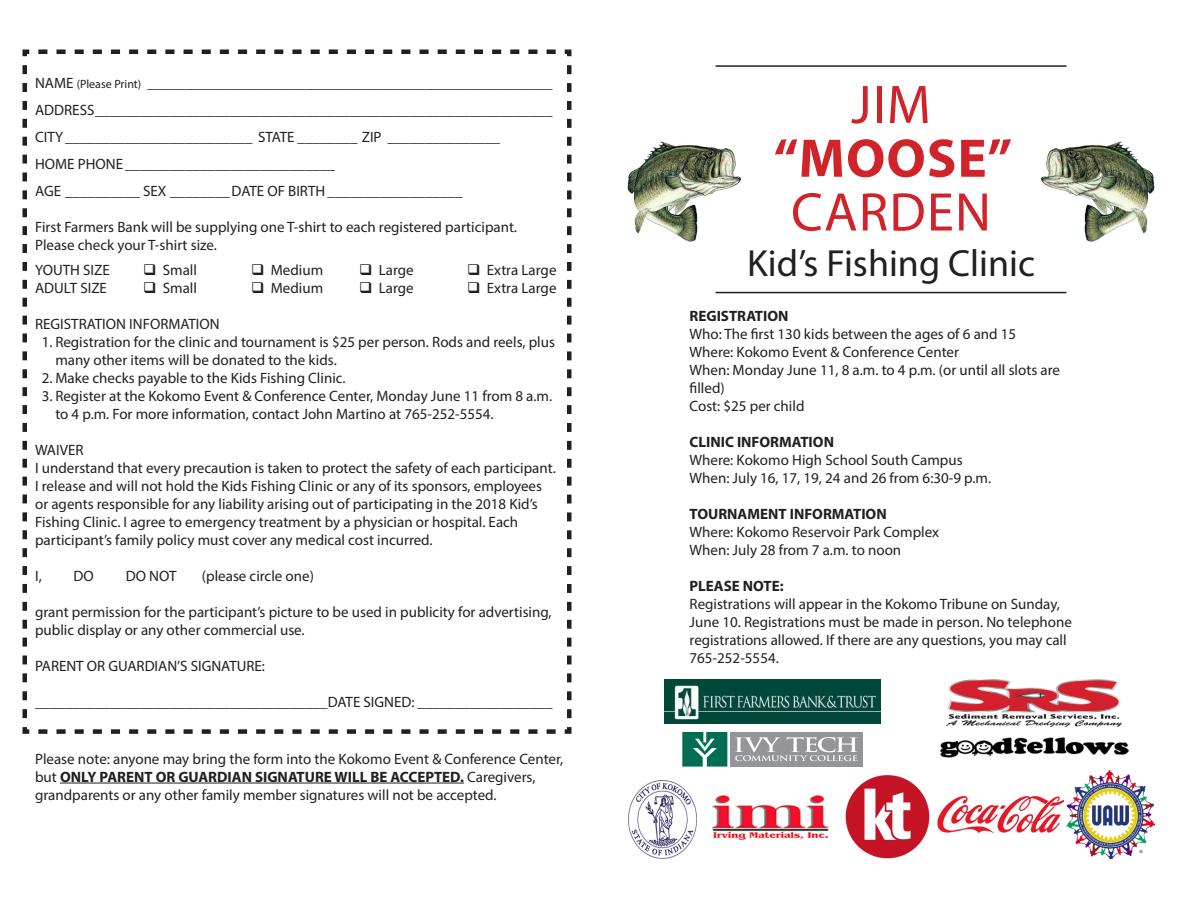
<style>
.page{position:relative;width:1188px;height:918px;background:#fff}
.page>*{position:absolute;margin:0;border:0;box-sizing:border-box;transform-origin:0 0}
.t1{font:54.75px "Myriad Pro";letter-spacing:.02em;color:#d1232a}
.t2{font:700 54.75px "Myriad Pro";letter-spacing:.02em;color:#d1232a}
.t3{font:37.95px "Myriad Pro";color:#231f20}
.t4{font:15px/18px "Myriad Pro";color:#231f20}
.t5{font:700 15px "Myriad Pro";color:#231f20}
.s1{font-size:12px}
.s2{font-weight:700}
</style>
<div class="page">
<img style="left:627px;top:141px;width:114px;height:101px">
<img style="left:1041px;top:141px;width:114px;height:101px">
<hr style="left:60px;top:783px;width:404px;height:1px;background:#231f20">
<svg style="left:22px;top:49px;width:550px;height:685px"></svg>
<hr style="left:716px;top:65px;width:350px;height:2px;background:#231f20">
<hr style="left:716px;top:292px;width:350px;height:1px;background:#231f20">
<svg style="left:682px;top:732px;width:45px;height:35px;background:#29856e"></svg>
<div style="left:730px;top:732px;width:132px;height:35px;background:#939598"></div>
<svg style="left:735px;top:737px;width:123px;height:24px"></svg>
<img style="left:937px;top:796px;width:127px;height:38px">
<img style="left:629px;top:780px;width:67px;height:79px">
<img style="left:1066px;top:771px;width:89px;height:88px">
<img style="left:712px;top:795px;width:117px;height:46px">
<img style="left:947px;top:679px;width:174px;height:47px">
<img style="left:846px;top:775px;width:84px;height:84px">
<img style="left:665px;top:679px;width:215px;height:44px">
<img style="left:940px;top:738px;width:189px;height:20px">
<p class="t4" style="left:35px;top:74px;width:519px">NAME <span class="s1">(Please Print)</span> ______________________________________________________</p>
<p class="t4" style="left:35px;top:101px;width:519px">ADDRESS_____________________________________________________________</p>
<p class="t4" style="left:35px;top:128px;width:466px">CITY_________________________ STATE ________ ZIP _______________</p>
<p class="t4" style="left:35px;top:155px;width:301px">HOME PHONE ____________________________</p>
<p class="t4" style="left:35px;top:182px;width:429px">AGE __________ SEX ________DATE OF BIRTH__________________</p>
<p class="t4" style="left:35px;top:218px;width:483px">First Farmers Bank will be supplying one T-shirt to each registered participant.<br>Please check your T-shirt size.</p>
<p class="t4" style="left:35px;top:260px;width:76px">YOUTH SIZE</p>
<p class="t4" style="left:143px;top:260px;width:55px">❑ Small</p>
<p class="t4" style="left:251px;top:260px;width:74px">❑ Medium</p>
<p class="t4" style="left:359px;top:260px;width:56px">❑ Large</p>
<p class="t4" style="left:467px;top:260px;width:91px">❑ Extra Large</p>
<p class="t4" style="left:35px;top:278px;width:73px">ADULT SIZE</p>
<p class="t4" style="left:143px;top:278px;width:55px">❑ Small</p>
<p class="t4" style="left:251px;top:278px;width:74px">❑ Medium</p>
<p class="t4" style="left:359px;top:278px;width:56px">❑ Large</p>
<p class="t4" style="left:467px;top:278px;width:91px">❑ Extra Large</p>
<p class="t4" style="left:35px;top:314px;width:186px">REGISTRATION INFORMATION</p>
<p class="t4" style="left:55px;top:332px;width:501px;text-indent:-14px">1. Registration for the clinic and tournament is $25 per person. Rods and reels, plus many other items will be donated to the kids.</p>
<p class="t4" style="left:42px;top:368px;width:305px">2. Make checks payable to the Kids Fishing Clinic.</p>
<p class="t4" style="left:55px;top:386px;width:498px;text-indent:-14px">3. Register at the Kokomo Event &amp; Conference Center, Monday June 11 from 8 a.m. to 4 p.m. For more information, contact John Martino at 765-252-5554.</p>
<p class="t4" style="left:35px;top:440px;width:50px">WAIVER</p>
<p class="t4" style="left:35px;top:458px;width:522px">I understand that every precaution is taken to protect the safety of each participant.<br>I release and will not hold the Kids Fishing Clinic or any of its sponsors, employees or agents responsible for any liability arising out of participating in the 2018 Kid’s Fishing Clinic. I agree to emergency treatment by a physician or hospital. Each participant’s family policy must cover any medical cost incurred.</p>
<p class="t4" style="left:35px;top:566px;width:8px">I,</p>
<p class="t4" style="left:74px;top:566px;width:22px">DO</p>
<p class="t4" style="left:126px;top:566px;width:52px">DO NOT</p>
<p class="t4" style="left:202px;top:566px;width:113px">(please circle one)</p>
<p class="t4" style="left:35px;top:602px;width:518px">grant permission for the participant’s picture to be used in publicity for advertising, public display or any other commercial use.</p>
<p class="t4" style="left:35px;top:656px;width:231px">PARENT OR GUARDIAN’S SIGNATURE:</p>
<p class="t4" style="left:35px;top:692px;width:519px">_______________________________________DATE SIGNED: __________________</p>
<p class="t4" style="left:35px;top:749px;width:530px">Please note: anyone may bring the form into the Kokomo Event &amp; Conference Center, but <span class="s2">ONLY PARENT OR GUARDIAN SIGNATURE WILL BE ACCEPTED.</span> Caregivers, grandparents or any other family member signatures will not be accepted.</p>
<p class="t1" style="left:851px;top:71px;width:81px">JIM</p>
<p class="t2" style="left:774px;top:123px;width:240px">“MOOSE”</p>
<p class="t1" style="left:791px;top:178px;width:202px">CARDEN</p>
<p class="t3" style="left:747px;top:240px;width:290px">Kid’s Fishing Clinic</p>
<p class="t5" style="left:690px;top:306px;width:100px">REGISTRATION</p>
<p class="t4" style="left:690px;top:325px;width:328px">Who: The first 130 kids between the ages of 6 and 15</p>
<p class="t4" style="left:690px;top:343px;width:271px">Where: Kokomo Event &amp; Conference Center</p>
<p class="t4" style="left:690px;top:361px;width:372px">When: Monday June 11, 8 a.m. to 4 p.m. (or until all slots are filled)</p>
<p class="t4" style="left:690px;top:397px;width:116px">Cost: $25 per child</p>
<p class="t5" style="left:690px;top:432px;width:146px">CLINIC INFORMATION</p>
<p class="t4" style="left:690px;top:451px;width:275px">Where: Kokomo High School South Campus</p>
<p class="t4" style="left:690px;top:469px;width:303px">When: July 16, 17, 19, 24 and 26 from 6:30-9 p.m.</p>
<p class="t5" style="left:690px;top:504px;width:199px">TOURNAMENT INFORMATION</p>
<p class="t4" style="left:690px;top:523px;width:251px">Where: Kokomo Reservoir Park Complex</p>
<p class="t4" style="left:690px;top:541px;width:213px">When: July 28 from 7 a.m. to noon</p>
<p class="t5" style="left:690px;top:576px;width:96px">PLEASE NOTE:</p>
<p class="t4" style="left:690px;top:595px;width:384px">Registrations will appear in the Kokomo Tribune on Sunday, June 10. Registrations must be made in person. No telephone registrations allowed. If there are any questions, you may call 765-252-5554.</p>
</div>
